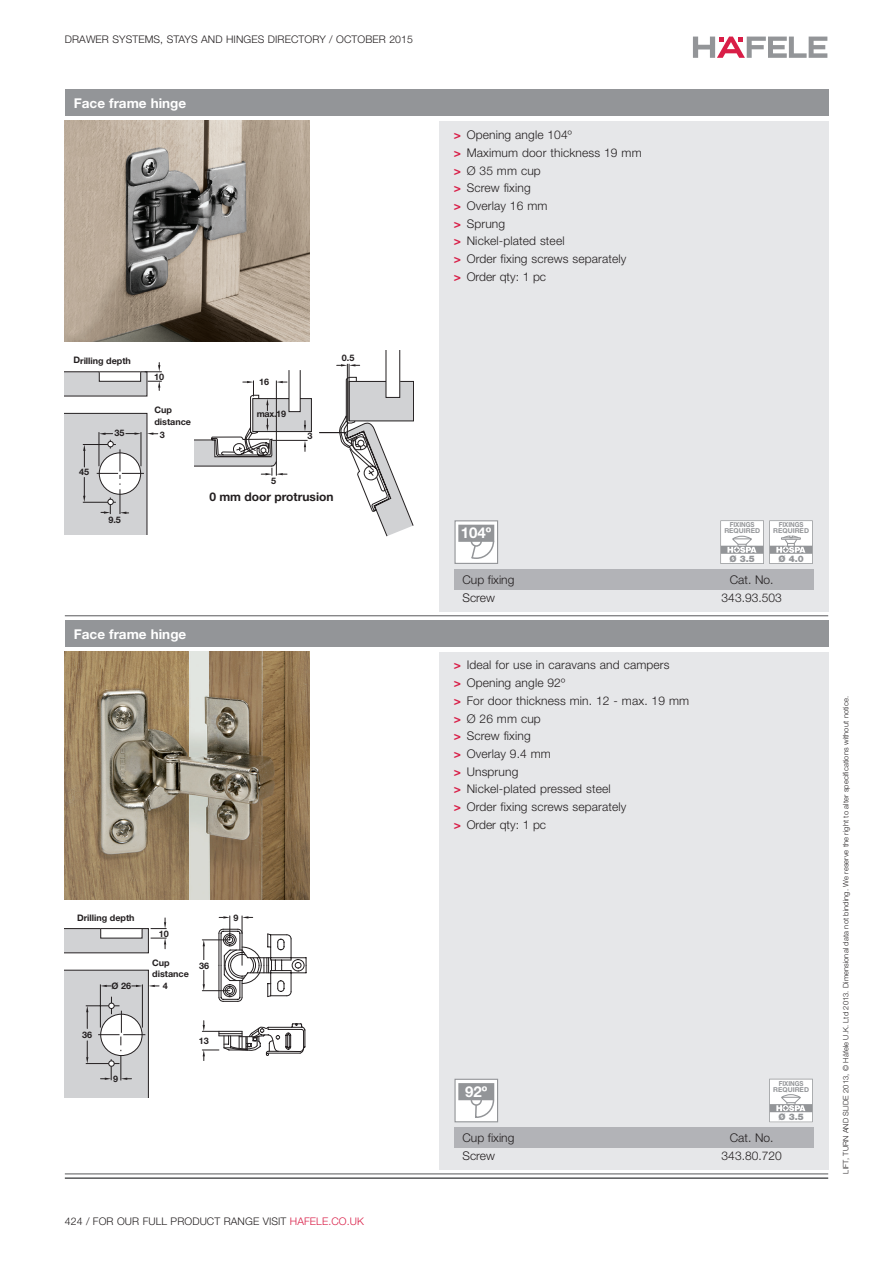
<style>
.page{position:relative;width:893px;height:1263px;background:#fff}
.page>*{position:absolute;margin:0;border:0;box-sizing:border-box;transform-origin:0 0}
.t1{font:700 15px "Helvetica Neue LT Pro";color:#fff}
.t2{font:700 13.5px "Helvetica Neue";color:#fff}
.t3{font:300 12px/17.7px "Helvetica Neue";letter-spacing:.01em;color:#231f20}
.t4{font:700 12px "Helvetica Neue";color:#231f20}
.t5{font:300 10.5px "Helvetica Neue";letter-spacing:.01em;color:#231f20}
.t6{font:700 9px/12.5px "Helvetica Neue";letter-spacing:-.005em;color:#231f20}
.t7{font:900 9px "Helvetica Neue";color:#939598}
.t8{font:300 7.5px "Helvetica Neue";letter-spacing:.01em;color:#231f20}
.t9{font:700 6.9px "Helvetica Neue LT Pro";color:#939598;scale:.9 1}
.t10{font:700 6.75px "Helvetica Neue LT Pro";color:#939598}
.s1{color:#d91e47}
.s2{font-weight:700;color:#d91e47}
</style>
<div class="page">
<hr style="left:65px;top:1174px;width:763px;height:1px;background:#57585a">
<hr style="left:65px;top:1177px;width:763px;height:2px;background:#57585a">
<svg style="left:693px;top:37px;width:134px;height:21px"></svg>
<div style="left:439px;top:121px;width:389px;height:490px;background:#e6e7e9"></div>
<svg style="left:195px;top:350px;width:219px;height:186px"></svg>
<svg style="left:65px;top:363px;width:97px;height:34px"></svg>
<svg style="left:65px;top:412px;width:93px;height:123px"></svg>
<img style="left:65px;top:121px;width:244px;height:220px">
<div style="left:454px;top:569px;width:359px;height:21px;background:#b2b3b7"></div>
<div style="left:65px;top:89px;width:763px;height:27px;background:#939598"></div>
<div style="left:65px;top:620px;width:763px;height:27px;background:#939598"></div>
<div style="left:439px;top:652px;width:389px;height:517px;background:#e6e7e9"></div>
<div style="left:454px;top:1127px;width:359px;height:21px;background:#b2b3b7"></div>
<svg style="left:202px;top:915px;width:104px;height:146px"></svg>
<svg style="left:65px;top:918px;width:102px;height:36px"></svg>
<svg style="left:65px;top:969px;width:94px;height:128px"></svg>
<img style="left:65px;top:652px;width:244px;height:247px">
<hr style="left:65px;top:615px;width:763px;height:1px;background:#57585a">
<div style="left:455px;top:1079px;width:42px;height:43px;background:#fff"></div>
<div style="left:454px;top:1079px;width:44px;height:43px;border:1px solid #939598"></div>
<svg style="left:475px;top:1099px;width:20px;height:19px"></svg>
<svg style="left:471px;top:1095px;width:10px;height:10px"></svg>
<div style="left:471px;top:1094px;width:11px;height:12px;border:2px solid #939598;border-radius:50%"></div>
<div style="left:459px;top:1084px;width:34px;height:16px;background:#939598"></div>
<div style="left:458px;top:1083px;width:36px;height:17px;border:2px solid #939598"></div>
<svg style="left:769px;top:1079px;width:44px;height:43px;background:#e8e8e9"></svg>
<div style="left:455px;top:521px;width:42px;height:42px;background:#fff"></div>
<div style="left:454px;top:520px;width:44px;height:44px;border:1px solid #939598"></div>
<svg style="left:470px;top:539px;width:25px;height:20px"></svg>
<div style="left:471px;top:536px;width:10px;height:10px;background:#fff;border-radius:50%"></div>
<div style="left:471px;top:535px;width:11px;height:12px;border:2px solid #939598;border-radius:50%"></div>
<div style="left:459px;top:525px;width:34px;height:16px;background:#939598"></div>
<div style="left:458px;top:525px;width:36px;height:17px;border:2px solid #939598"></div>
<svg style="left:720px;top:520px;width:93px;height:44px;background:#e7e7e8"></svg>
<div style="left:781px;top:537px;width:20px;height:3px;border:1px solid #939598"></div>
<p class="t5" style="left:65px;top:36px;width:350px">DRAWER SYSTEMS, STAYS AND HINGES DIRECTORY / OCTOBER 2015</p>
<p class="t2" style="left:74px;top:98px;width:114px">Face frame hinge</p>
<p class="t6" style="left:73px;top:355px;width:59px">Drilling depth</p>
<p class="t6" style="left:154px;top:371px;width:12px">10</p>
<p class="t6" style="left:154px;top:404px;width:38px">Cup distance</p>
<p class="t6" style="left:79px;top:467px;width:12px">45</p>
<p class="t6" style="left:115px;top:428px;width:12px">35</p>
<p class="t6" style="left:160px;top:429px;width:7px">3</p>
<p class="t6" style="left:108px;top:514px;width:14px">9.5</p>
<p class="t6" style="left:259px;top:377px;width:12px">16</p>
<p class="t6" style="left:257px;top:408px;width:31px">max.19</p>
<p class="t6" style="left:307px;top:430px;width:7px">3</p>
<p class="t6" style="left:342px;top:353px;width:14px">0.5</p>
<p class="t6" style="left:271px;top:475px;width:7px">5</p>
<p class="t4" style="left:209px;top:492px;width:126px">0 mm door protrusion</p>
<p class="t2" style="left:74px;top:629px;width:114px">Face frame hinge</p>
<p class="t6" style="left:77px;top:912px;width:59px">Drilling depth</p>
<p class="t6" style="left:159px;top:928px;width:12px">10</p>
<p class="t6" style="left:152px;top:958px;width:38px;line-height:10.8px">Cup distance</p>
<p class="t6" style="left:112px;top:980px;width:21px">Ø 26</p>
<p class="t6" style="left:163px;top:980px;width:7px">4</p>
<p class="t6" style="left:199px;top:960px;width:12px">36</p>
<p class="t6" style="left:82px;top:1029px;width:12px">36</p>
<p class="t6" style="left:113px;top:1073px;width:7px">9</p>
<p class="t6" style="left:199px;top:1036px;width:12px">13</p>
<p class="t6" style="left:234px;top:912px;width:7px">9</p>
<p class="t5" style="left:65px;top:1218px;width:301px">424 / FOR OUR FULL PRODUCT RANGE VISIT <span class="s1">HAFELE.CO.UK</span></p>
<p class="t3" style="left:454px;top:127px;width:189px"><span class="s2">&gt;</span> Opening angle 104º<br><span class="s2">&gt;</span> Maximum door thickness 19 mm <span class="s2">&gt;</span> Ø 35 mm cup<br><span class="s2">&gt;</span> Screw fixing<br><span class="s2">&gt;</span> Overlay 16 mm<br><span class="s2">&gt;</span> Sprung<br><span class="s2">&gt;</span> Nickel-plated steel<br><span class="s2">&gt;</span> Order fixing screws separately<br><span class="s2">&gt;</span> Order qty: 1 pc</p>
<p class="t1" style="left:461px;top:528px;width:32px">104º</p>
<p class="t9" style="left:730px;top:522px;width:29px">FIXINGS</p>
<p class="t10" style="left:724px;top:528px;width:37px">REQUIRED</p>
<p class="t7" style="left:729px;top:555px;width:27px">Ø 3.5</p>
<p class="t9" style="left:779px;top:522px;width:29px">FIXINGS</p>
<p class="t10" style="left:773px;top:528px;width:37px">REQUIRED</p>
<p class="t7" style="left:778px;top:555px;width:27px">Ø 4.0</p>
<p class="t3" style="left:462px;top:572px;width:53px">Cup fixing</p>
<p class="t3" style="left:730px;top:572px;width:45px">Cat. No.</p>
<p class="t3" style="left:462px;top:590px;width:34px">Screw</p>
<p class="t3" style="left:722px;top:590px;width:62px">343.93.503</p>
<p class="t3" style="left:454px;top:657px;width:237px"><span class="s2">&gt;</span> Ideal for use in caravans and campers<br><span class="s2">&gt;</span> Opening angle 92º<br><span class="s2">&gt;</span> For door thickness min. 12 - max. 19 mm <span class="s2">&gt;</span> Ø 26 mm cup<br><span class="s2">&gt;</span> Screw fixing<br><span class="s2">&gt;</span> Overlay 9.4 mm<br><span class="s2">&gt;</span> Unsprung<br><span class="s2">&gt;</span> Nickel-plated pressed steel<br><span class="s2">&gt;</span> Order fixing screws separately<br><span class="s2">&gt;</span> Order qty: 1 pc</p>
<p class="t1" style="left:465px;top:1086px;width:24px">92º</p>
<p class="t9" style="left:779px;top:1081px;width:29px">FIXINGS</p>
<p class="t10" style="left:773px;top:1087px;width:37px">REQUIRED</p>
<p class="t7" style="left:778px;top:1114px;width:27px">Ø 3.5</p>
<p class="t3" style="left:462px;top:1130px;width:53px">Cup fixing</p>
<p class="t3" style="left:730px;top:1130px;width:45px">Cat. No.</p>
<p class="t3" style="left:462px;top:1148px;width:34px">Screw</p>
<p class="t3" style="left:722px;top:1148px;width:62px">343.80.720</p>
<p class="t8" style="left:843px;top:1174px;width:479px;rotate:-90deg">LIFT, TURN AND SLIDE 2013, © Häfele U.K. Ltd 2013. Dimensional data not binding. We reserve the right to alter specifications without notice.</p>
</div>
